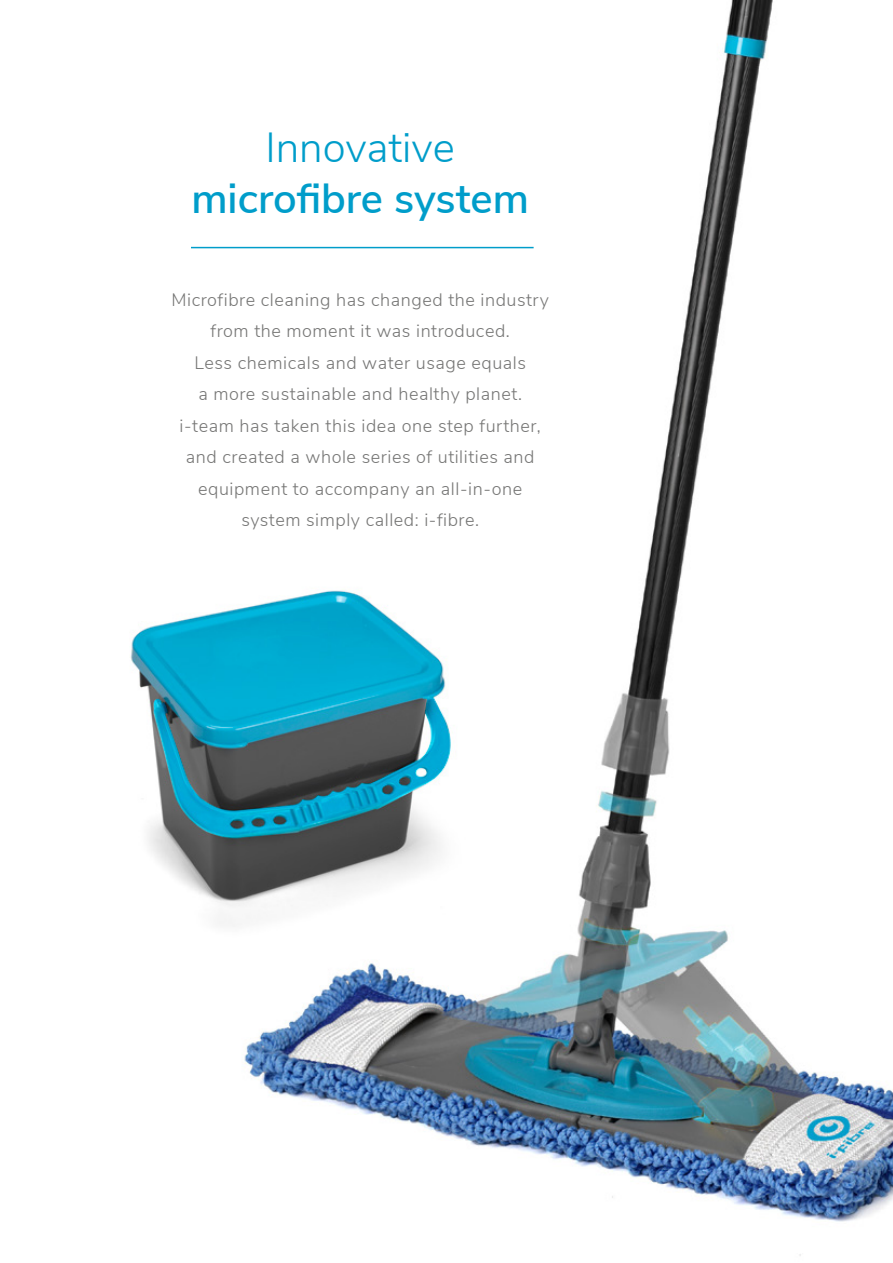
<style>
.page{position:relative;width:893px;height:1263px;background:#fff}
.page>*{position:absolute;margin:0;border:0;box-sizing:border-box;transform-origin:0 0}
.t1{font:600 42px "Nunito Sans";color:#009dca}
.t2{font:300 42px "Nunito Sans";color:#009dca}
.t3{font:300 18px/31.5px "Nunito Sans";letter-spacing:.03em;color:#767675;text-align:center}
</style>
<div class="page">
<img style="left:191px;top:0;width:702px;height:1256px">
<hr style="left:191px;top:247px;width:343px;height:1px;background:#009dca">
<img style="left:131px;top:552px;width:404px;height:391px">
<h1 class="t2" style="left:265px;top:117px;width:191px">Innovative</h1>
<h1 class="t1" style="left:191px;top:168px;width:339px">microfibre system</h1>
<p class="t3" style="left:172px;top:282px;width:379px">Microfibre cleaning has changed the industry from the moment it was introduced.<br>Less chemicals and water usage equals<br>a more sustainable and healthy planet. i-team has taken this idea one step further, and created a whole series of utilities and equipment to accompany an all-in-one system simply called: i-fibre.</p>
</div>
